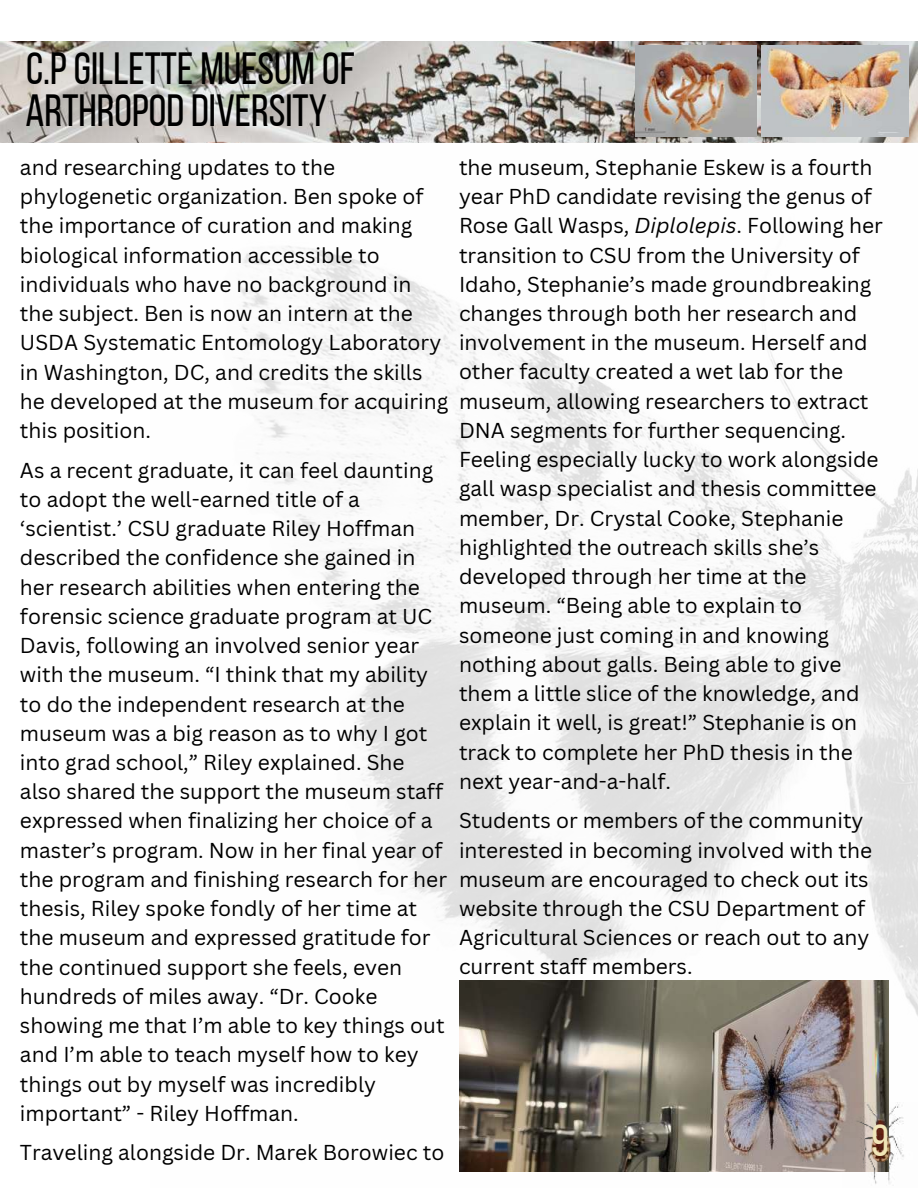
<style>
.page{position:relative;width:918px;height:1188px;background:#fff}
.page>*{position:absolute;margin:0;border:0;box-sizing:border-box;transform-origin:0 0}
.t1{font:45px/42.5px "Bebas Neue";color:#000}
.t2{font:45px "Bebas Neue";color:#f1e6b8}
.t3{font:21px/29.2px "Canva Sans";color:#000}
.s1{font-style:italic}
</style>
<div class="page">
<img style="left:0;top:41px;width:918px;height:101px">
<img style="left:150px;top:142px;width:768px;height:874px">
<img style="left:459px;top:981px;width:430px;height:191px">
<img style="left:843px;top:1102px;width:61px;height:82px">
<img style="left:636px;top:46px;width:120px;height:91px">
<img style="left:762px;top:46px;width:146px;height:91px">
<h1 class="t1" style="left:26px;top:47px;width:331px">C.P GILLETTE MUESUM OF<br>ARTHROPOD DIVERSITY</h1>
<p class="t3" style="left:20px;top:153px;width:430px">and researching updates to the phylogenetic organization. Ben spoke of the importance of curation and making biological information accessible to individuals who have no background in the subject. Ben is now an intern at the USDA Systematic Entomology Laboratory in Washington, DC, and credits the skills he developed at the museum for acquiring this position.</p>
<p class="t3" style="left:20px;top:455px;width:429px">As a recent graduate, it can feel daunting to adopt the well-earned title of a ‘scientist.’ CSU graduate Riley Hoffman described the confidence she gained in her research abilities when entering the forensic science graduate program at UC Davis, following an involved senior year with the museum. “I think that my ability to do the independent research at the museum was a big reason as to why I got into grad school,” Riley explained. She also shared the support the museum staff expressed when finalizing her choice of a master’s program. Now in her final year of the program and finishing research for her thesis, Riley spoke fondly of her time at the museum and expressed gratitude for the continued support she feels, even hundreds of miles away. “Dr. Cooke showing me that I’m able to key things out and I’m able to teach myself how to key things out by myself was incredibly important” - Riley Hoffman.</p>
<p class="t3" style="left:20px;top:1138px;width:426px">Traveling alongside Dr. Marek Borowiec to</p>
<p class="t3" style="left:459px;top:153px;width:425px">the museum, Stephanie Eskew is a fourth year PhD candidate revising the genus of Rose Gall Wasps, <span class="s1">Diplolepis</span>. Following her transition to CSU from the University of Idaho, Stephanie’s made groundbreaking changes through both her research and involvement in the museum. Herself and other faculty created a wet lab for the museum, allowing researchers to extract DNA segments for further sequencing.<br>Feeling especially lucky to work alongside gall wasp specialist and thesis committee member, Dr. Crystal Cooke, Stephanie highlighted the outreach skills she’s developed through her time at the museum. “Being able to explain to someone just coming in and knowing nothing about galls. Being able to give them a little slice of the knowledge, and explain it well, is great!” Stephanie is on track to complete her PhD thesis in the next year-and-a-half.</p>
<p class="t3" style="left:459px;top:806px;width:415px">Students or members of the community interested in becoming involved with the museum are encouraged to check out its website through the CSU Department of Agricultural Sciences or reach out to any current staff members.</p>
<p class="t2" style="left:872px;top:1116px;width:19px">9</p>
</div>
